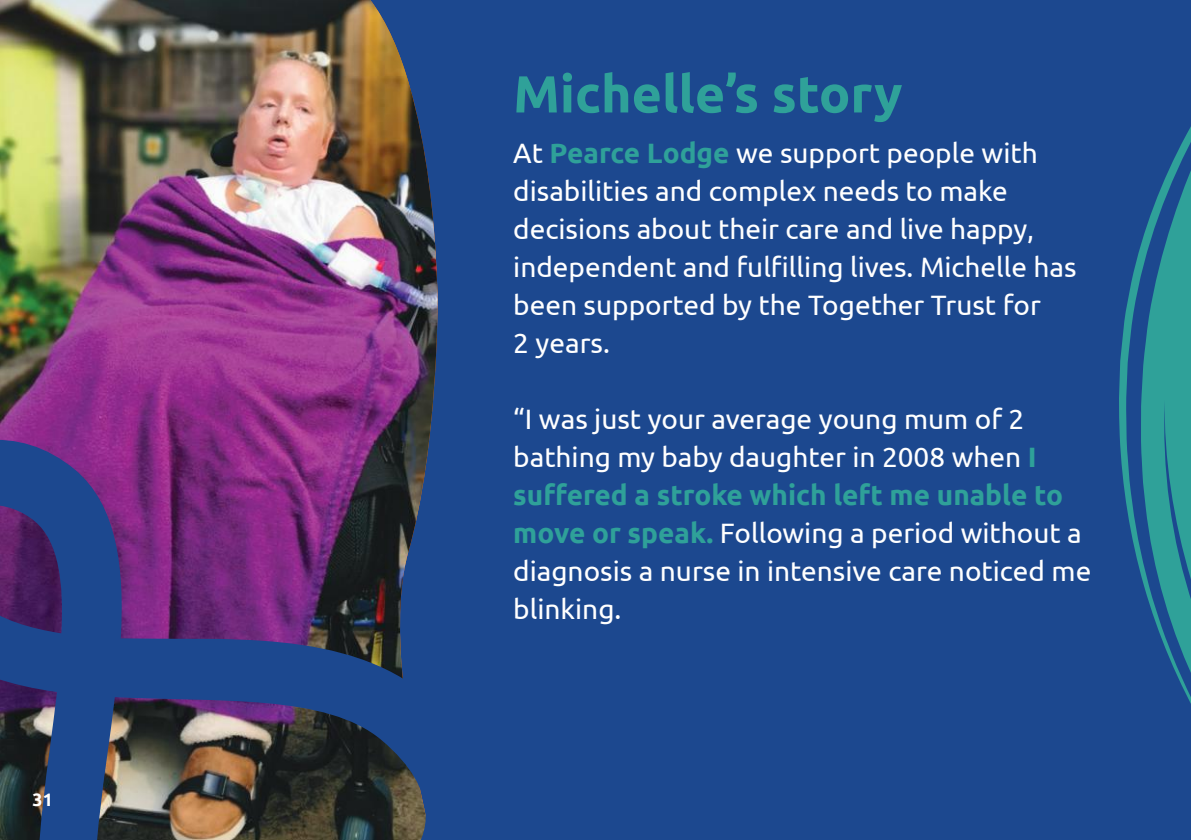
<style>
.page{position:relative;width:1191px;height:840px;background:#fff}
.page>*{position:absolute;margin:0;border:0;box-sizing:border-box;transform-origin:0 0}
.t1{font:700 52px "Ubuntu";color:#2fa199}
.t2{font:28px/38px "Ubuntu";color:#fff}
.t3{font:700 18px "Ubuntu";color:#fff}
.s1{font-weight:700;color:#2fa199}
</style>
<div class="page">
<div style="left:0;top:0;width:1191px;height:839px;background:#1c488f"></div>
<img style="left:0;top:0;width:438px;height:422px">
<img style="left:0;top:422px;width:431px;height:417px">
<svg style="left:1119px;top:126px;width:72px;height:578px"></svg>
<p class="t3" style="left:33px;top:788px;width:22px">31</p>
<h1 class="t1" style="left:513px;top:62px;width:391px">Michelle’s story</h1>
<p class="t2" style="left:513px;top:133px;width:565px">At <span class="s1">Pearce Lodge</span> we support people with disabilities and complex needs to make decisions about their care and live happy, independent and fulfilling lives. Michelle has been supported by the Together Trust for<br>2 years.</p>
<p class="t2" style="left:513px;top:399px;width:579px">“I was just your average young mum of 2 bathing my baby daughter in 2008 when <span class="s1">I suffered a stroke which left me unable to move or speak.</span> Following a period without a diagnosis a nurse in intensive care noticed me blinking.</p>
</div>
